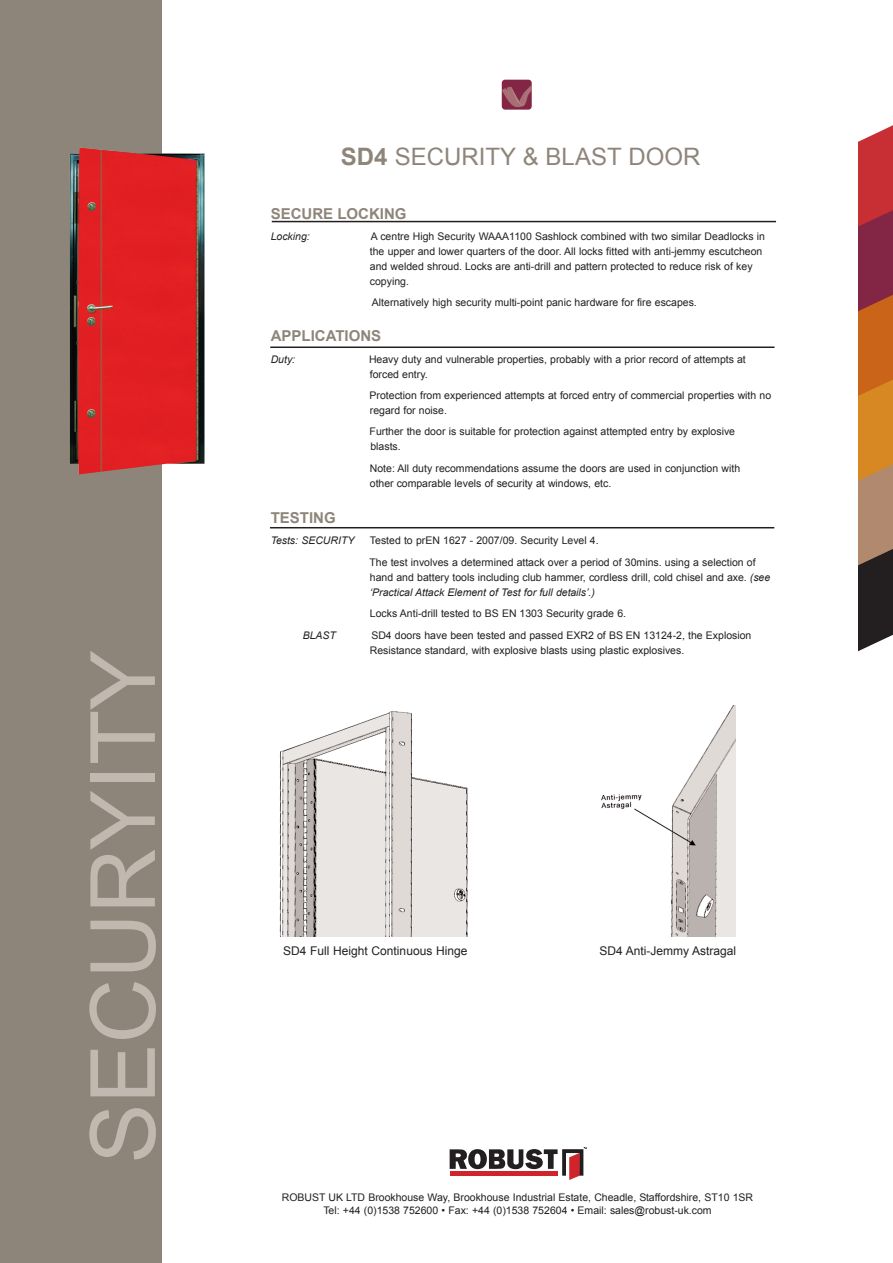
<style>
.page{position:relative;width:893px;height:1263px;background:#fff}
.page>*{position:absolute;margin:0;border:0;box-sizing:border-box;transform-origin:0 0}
.t1{font:90px "Arial";color:#c1b8af}
.t2{font:24px "Arial";color:#8e857a}
.t3{font:700 15px "Arial";color:#8e857a}
.t4{font:12px "Arial";color:#231f20}
.t5{font:10.5px/15px "Arial";color:#231f20}
.t6{font:italic 10.5px "Arial";color:#231f20}
.s1{font-weight:700}
.s2{font-style:italic}
</style>
<div class="page">
<div style="left:0;top:0;width:162px;height:1263px;background:#8e857a"></div>
<img style="left:70px;top:148px;width:134px;height:326px">
<div style="left:502px;top:80px;width:29px;height:29px;background:#832544;border-radius:3px"></div>
<svg style="left:502px;top:85px;width:29px;height:23px"></svg>
<svg style="left:450px;top:1147px;width:137px;height:33px"></svg>
<svg style="left:859px;top:125px;width:34px;height:526px;background:#a2563b"></svg>
<hr style="left:272px;top:221px;width:504px;height:1px;background:#231f20">
<hr style="left:270px;top:346px;width:504px;height:2px;background:#231f20">
<hr style="left:270px;top:527px;width:504px;height:1px;background:#231f20">
<img style="left:279px;top:711px;width:189px;height:226px">
<img style="left:601px;top:706px;width:134px;height:230px">
<h1 class="t1" style="left:73px;top:1163px;width:515px;rotate:-90deg">SECURYITY</h1>
<h2 class="t2" style="left:341px;top:144px;width:361px"><span class="s1">SD4</span> SECURITY &amp; BLAST DOOR</h2>
<h3 class="t3" style="left:271px;top:205px;width:137px">SECURE LOCKING</h3>
<p class="t6" style="left:271px;top:230px;width:41px">Locking:</p>
<p class="t5" style="left:370px;top:229px;width:397px">A centre High Security WAAA1100 Sashlock combined with two similar Deadlocks in the upper and lower quarters of the door. All locks fitted with anti-jemmy escutcheon and welded shroud. Locks are anti-drill and pattern protected to reduce risk of key copying.</p>
<p class="t5" style="left:372px;top:295px;width:326px">Alternatively high security multi-point panic hardware for fire escapes.</p>
<h3 class="t3" style="left:271px;top:328px;width:112px">APPLICATIONS</h3>
<p class="t6" style="left:271px;top:353px;width:26px">Duty:</p>
<p class="t5" style="left:369px;top:351px;width:378px">Heavy duty and vulnerable properties, probably with a prior record of attempts at forced entry.</p>
<p class="t5" style="left:370px;top:388px;width:403px">Protection from experienced attempts at forced entry of commercial properties with no regard for noise.</p>
<p class="t5" style="left:370px;top:424px;width:367px">Further the door is suitable for protection against attempted entry by explosive blasts.</p>
<p class="t5" style="left:370px;top:460px;width:372px">Note: All duty recommendations assume the doors are used in conjunction with other comparable levels of security at windows, etc.</p>
<h3 class="t3" style="left:271px;top:509px;width:67px">TESTING</h3>
<p class="t6" style="left:271px;top:535px;width:85px">Tests: SECURITY</p>
<p class="t5" style="left:369px;top:530px;width:388px;line-height:21.5px">Tested to prEN 1627 - 2007/09. Security Level 4.<br>The test involves a determined attack over a period of 30mins. using a selection of</p>
<p class="t5" style="left:370px;top:570px;width:402px">hand and battery tools including club hammer, cordless drill, cold chisel and axe. <span class="s2">(see ‘Practical Attack Element of Test for full details’.)</span></p>
<p class="t5" style="left:370px;top:606px;width:258px">Locks Anti-drill tested to BS EN 1303 Security grade 6.</p>
<p class="t6" style="left:303px;top:629px;width:35px">BLAST</p>
<p class="t5" style="left:370px;top:627px;width:383px">SD4 doors have been tested and passed EXR2 of BS EN 13124-2, the Explosion<br>Resistance standard, with explosive blasts using plastic explosives.</p>
<p class="t4" style="left:283px;top:944px;width:186px">SD4 Full Height Continuous Hinge</p>
<p class="t4" style="left:599px;top:944px;width:138px">SD4 Anti-Jemmy Astragal</p>
<p class="t5" style="left:282px;top:1191px;width:473px;line-height:12.6px;text-align:center">ROBUST UK LTD Brookhouse Way, Brookhouse Industrial Estate, Cheadle, Staffordshire, ST10 1SR<br>Tel: +44 (0)1538 752600 • Fax: +44 (0)1538 752604 • Email: sales@robust-uk.com</p>
</div>
